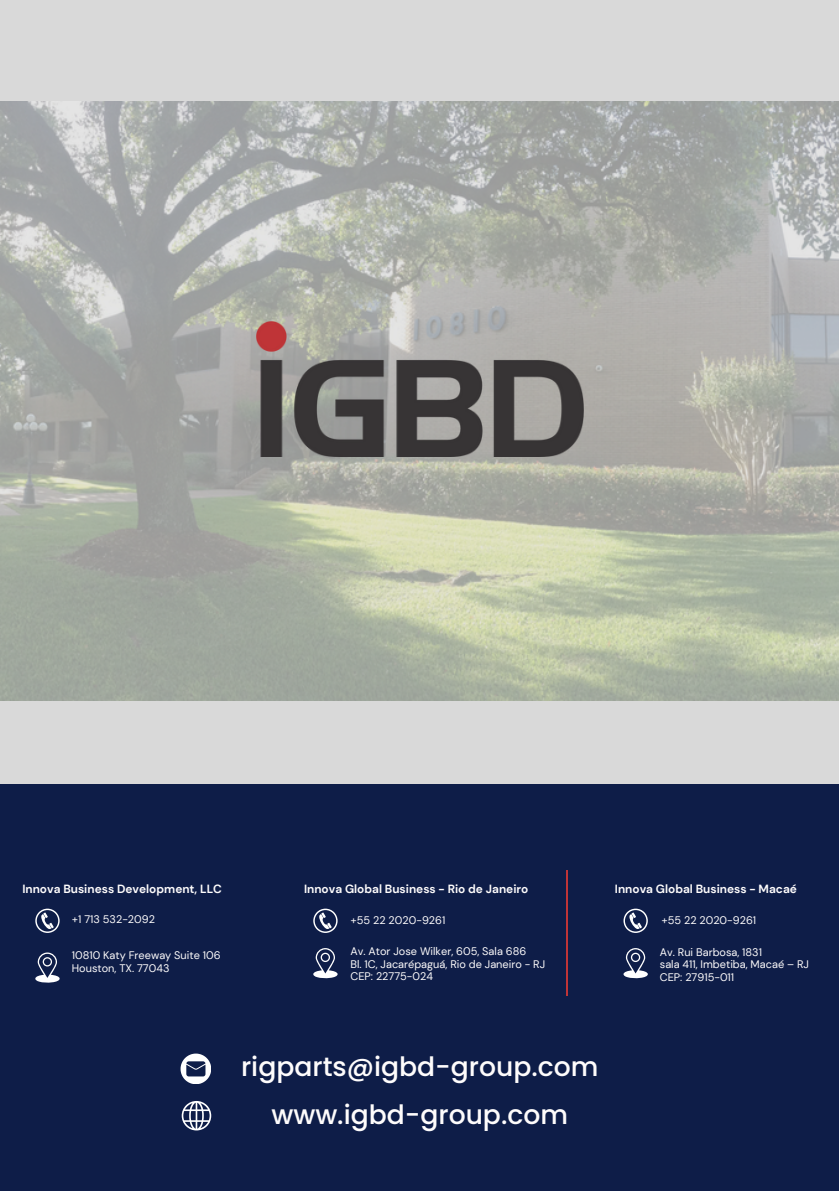
<style>
.page{position:relative;width:839px;height:1191px;background:#fff}
.page>*{position:absolute;margin:0;border:0;box-sizing:border-box;transform-origin:0 0}
.t1{font:500 26.6px "Poppins";color:#fefcfc}
.t2{font:700 11.8px "DM Sans";color:#fefcfc}
.t3{font:11px "DM Sans";color:#fefcfc}
</style>
<div class="page">
<div style="left:0;top:0;width:838px;height:1191px;background:#d9d9d9"></div>
<div style="left:0;top:784px;width:838px;height:407px;background:#0e1d48"></div>
<img style="left:0;top:102px;width:838px;height:598px">
<img style="left:256px;top:321px;width:327px;height:135px">
<svg style="left:182px;top:1101px;width:29px;height:29px"></svg>
<svg style="left:180px;top:1054px;width:30px;height:30px"></svg>
<hr style="left:566px;top:870px;width:2px;height:126px;background:#bf3437">
<svg style="left:313px;top:948px;width:24px;height:31px"></svg>
<svg style="left:623px;top:948px;width:24px;height:31px"></svg>
<svg style="left:35px;top:953px;width:24px;height:30px"></svg>
<svg style="left:35px;top:909px;width:24px;height:24px"></svg>
<svg style="left:313px;top:909px;width:24px;height:24px"></svg>
<svg style="left:623px;top:909px;width:24px;height:24px"></svg>
<p class="t2" style="left:22px;top:881px;width:201px">Innova Business Development, LLC</p>
<p class="t2" style="left:304px;top:881px;width:226px">Innova Global Business - Rio de Janeiro</p>
<p class="t2" style="left:615px;top:881px;width:183px">Innova Global Business - Macaé</p>
<p class="t3" style="left:72px;top:912px;width:85px">+1 713 532-2092</p>
<h2 class="t3" style="left:661px;top:913px;width:96px">+55 22 2020-9261</h2>
<p class="t3" style="left:72px;top:948px;width:150px">10810 Katy Freeway Suite 106</p>
<p class="t3" style="left:72px;top:961px;width:99px">Houston, TX. 77043</p>
<p class="t3" style="left:350px;top:913px;width:96px">+55 22 2020-9261</p>
<p class="t3" style="left:350px;top:944px;width:177px">Av. Ator Jose Wilker, 605, Sala 686</p>
<p class="t3" style="left:350px;top:957px;width:196px">Bl. 1C, Jacarépaguá, Rio de Janeiro - RJ</p>
<h2 class="t3" style="left:350px;top:970px;width:84px">CEP: 22775-024</h2>
<p class="t3" style="left:659px;top:945px;width:104px">Av. Rui Barbosa, 1831</p>
<p class="t3" style="left:659px;top:957px;width:151px">sala 411, Imbetiba, Macaé – RJ</p>
<p class="t3" style="left:659px;top:970px;width:76px">CEP: 27915-011</p>
<p class="t1" style="left:241px;top:1048px;width:359px">rigparts@igbd-group.com</p>
<p class="t1" style="left:271px;top:1096px;width:298px">www.igbd-group.com</p>
</div>
